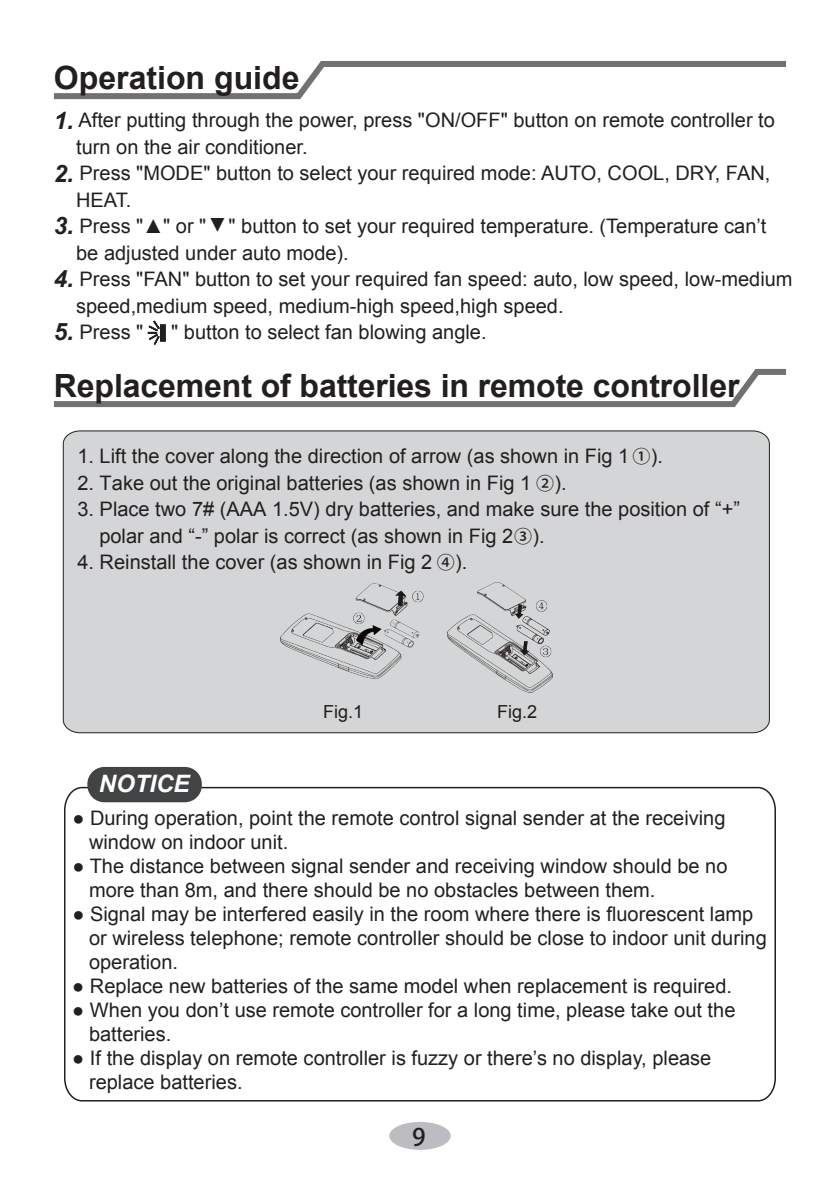
<style>
.page{position:relative;width:840px;height:1191px;background:#fff}
.page>*{position:absolute;margin:0;border:0;box-sizing:border-box;transform-origin:0 0}
.t1{font:700 32px "Arial";letter-spacing:-.005em;color:#231f20}
.t2{font:italic 700 24px "Arial";color:#fff}
.t3{font:24px "Arial";color:#231f20}
.t4{font:20px/24px "Arial";color:#231f20}
.t5{font:18px "Arial";color:#201d1d}
.s1{font-weight:700;font-style:italic;font-size:24px}
.s2{font-family:"RS Song";font-size:18px;color:#201d1d}
</style>
<div class="page">
<div style="left:389px;top:1121px;width:61px;height:28px;background:#bcbdc0;border-radius:50%"></div>
<svg style="left:53px;top:61px;width:734px;height:39px"></svg>
<svg style="left:64px;top:786px;width:711px;height:315px"></svg>
<div style="left:87px;top:767px;width:115px;height:35px;background:#424344;border-radius:17px"></div>
<svg style="left:53px;top:368px;width:734px;height:40px"></svg>
<svg style="left:147px;top:320px;width:19px;height:25px"></svg>
<div style="left:62px;top:430px;width:708px;height:304px;background:#d4d5d6"></div>
<img style="left:280px;top:583px;width:272px;height:109px">
<h1 class="t1" style="left:54px;top:56px;width:247px">Operation guide</h1>
<p class="t4" style="left:76px;top:107px;width:699px;line-height:26.8px;text-indent:-22px"><span class="s1">1.</span> After putting through the power, press "ON/OFF" button on remote controller to turn on the air conditioner.</p>
<p class="t4" style="left:76px;top:160px;width:695px;line-height:26.8px;text-indent:-22px"><span class="s1">2.</span> Press "MODE" button to select your required mode: AUTO, COOL, DRY, FAN,<br>HEAT.</p>
<p class="t4" style="left:76px;top:212px;width:691px;line-height:26.8px;text-indent:-22px"><span class="s1">3.</span> Press "▲" or " " button to set your required temperature. (Temperature can’t be adjusted under auto mode).</p>
<p class="t4" style="left:76px;top:265px;width:717px;line-height:26.8px;text-indent:-22px"><span class="s1">4.</span> Press "FAN" button to set your required fan speed: auto, low speed, low-medium speed,medium speed, medium-high speed,high speed.</p>
<p class="t4" style="left:227px;top:237px;width:21px;rotate:-180deg">▲</p>
<p class="t4" style="left:54px;top:319px;width:91px"><span class="s1">5.</span> Press "</p>
<p class="t4" style="left:171px;top:319px;width:317px">" button to select fan blowing angle.</p>
<h1 class="t1" style="left:54px;top:364px;width:686px">Replacement of batteries in remote controller</h1>
<p class="t4" style="left:77px;top:444px;width:586px">1. Lift the cover along the direction of arrow (as shown in Fig 1 <span class="s2">①</span>).</p>
<p class="t4" style="left:77px;top:471px;width:490px">2. Take out the original batteries (as shown in Fig 1 <span class="s2">②</span>).</p>
<p class="t4" style="left:99px;top:496px;width:642px;line-height:26.4px;text-indent:-22px">3. Place two 7# (AAA 1.5V) dry batteries, and make sure the position of “+” polar and “-” polar is correct (as shown in Fig 2<span class="s2">③</span>).</p>
<p class="t4" style="left:77px;top:550px;width:391px">4. Reinstall the cover (as shown in Fig 2 <span class="s2">④</span>).</p>
<p class="t2" style="left:99px;top:768px;width:92px">NOTICE</p>
<p class="t5" style="left:323px;top:699px;width:42px">Fig.1</p>
<p class="t5" style="left:497px;top:699px;width:42px">Fig.2</p>
<p class="t4" style="left:89px;top:805px;width:637px;text-indent:-17px">● During operation, point the remote control signal sender at the receiving window on indoor unit.</p>
<p class="t4" style="left:89px;top:853px;width:639px;text-indent:-17px">● The distance between signal sender and receiving window should be no more than 8m, and there should be no obstacles between them.</p>
<p class="t4" style="left:89px;top:901px;width:679px;text-indent:-17px">● Signal may be interfered easily in the room where there is fluorescent lamp or wireless telephone; remote controller should be close to indoor unit during operation.</p>
<p class="t4" style="left:72px;top:973px;width:661px">● Replace new batteries of the same model when replacement is required.</p>
<p class="t4" style="left:89px;top:997px;width:647px;text-indent:-17px">● When you don’t use remote controller for a long time, please take out the batteries.</p>
<p class="t4" style="left:89px;top:1045px;width:623px;text-indent:-17px">● If the display on remote controller is fuzzy or there’s no display, please replace batteries.</p>
<p class="t3" style="left:412px;top:1122px;width:15px">9</p>
</div>
